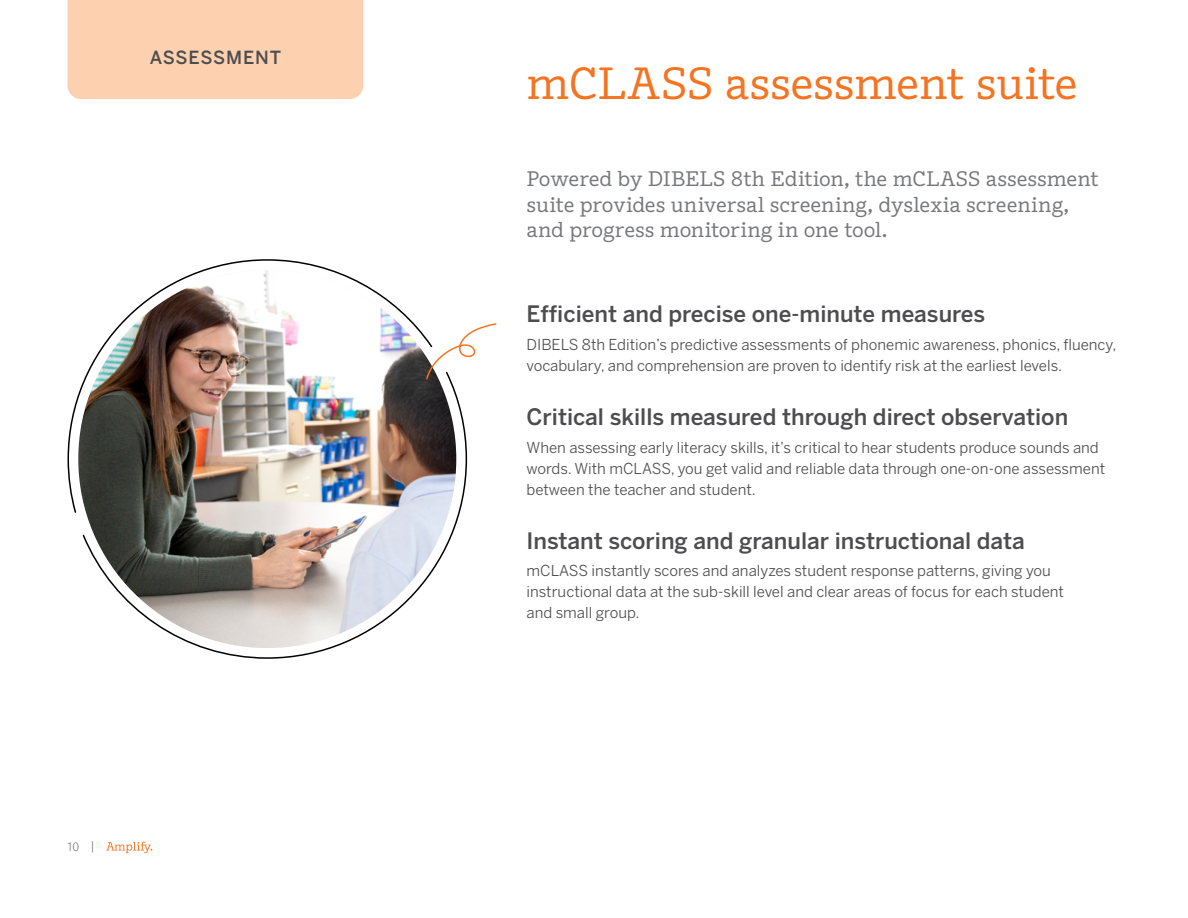
<style>
.page{position:relative;width:1188px;height:918px;background:#fff}
.page>*{position:absolute;margin:0;border:0;box-sizing:border-box;transform-origin:0 0}
.t1{font:45px "Amplify";letter-spacing:-.005em;color:#f47421}
.t2{font:500 22.5px "Benton Sans";color:#4d4d4f}
.t3{font:21px/25.2px "Amplify";color:#77787b}
.t4{font:500 18px "Benton Sans";letter-spacing:.05em;color:#4d4d4f}
.t5{font:15px/21px "Benton Sans";color:#4d4d4f}
.t6{font:300 12px "Amplify";color:#4d4d4f}
</style>
<div class="page">
<div style="left:68px;top:0;width:295px;height:99px;background:#fdd1b0"></div>
<svg style="left:82px;top:381px;width:386px;height:278px"></svg>
<svg style="left:67px;top:259px;width:358px;height:255px"></svg>
<img style="left:78px;top:270px;width:378px;height:378px;border-radius:189px">
<svg style="left:425px;top:323px;width:72px;height:58px"></svg>
<svg style="left:106px;top:842px;width:46px;height:11px"></svg>
<p class="t4" style="left:150px;top:46px;width:133px">ASSESSMENT</p>
<p class="t6" style="left:68px;top:839px;width:28px">10 |</p>
<h1 class="t1" style="left:526px;top:53px;width:553px">mCLASS assessment suite</h1>
<h3 class="t3" style="left:526px;top:167px;width:574px">Powered by DIBELS 8th Edition, the mCLASS assessment suite provides universal screening, dyslexia screening, and progress monitoring in one tool.</h3>
<h2 class="t2" style="left:526px;top:300px;width:460px">Efficient and precise one-minute measures</h2>
<p class="t5" style="left:526px;top:334px;width:592px">DIBELS 8th Edition’s predictive assessments of phonemic awareness, phonics, fluency, vocabulary, and comprehension are proven to identify risk at the earliest levels.</p>
<h2 class="t2" style="left:526px;top:403px;width:543px">Critical skills measured through direct observation</h2>
<p class="t5" style="left:526px;top:437px;width:580px">When assessing early literacy skills, it’s critical to hear students produce sounds and words. With mCLASS, you get valid and reliable data through one-on-one assessment between the teacher and student.</p>
<h2 class="t2" style="left:526px;top:527px;width:500px">Instant scoring and granular instructional data</h2>
<p class="t5" style="left:526px;top:560px;width:539px">mCLASS instantly scores and analyzes student response patterns, giving you instructional data at the sub-skill level and clear areas of focus for each student and small group.</p>
</div>
